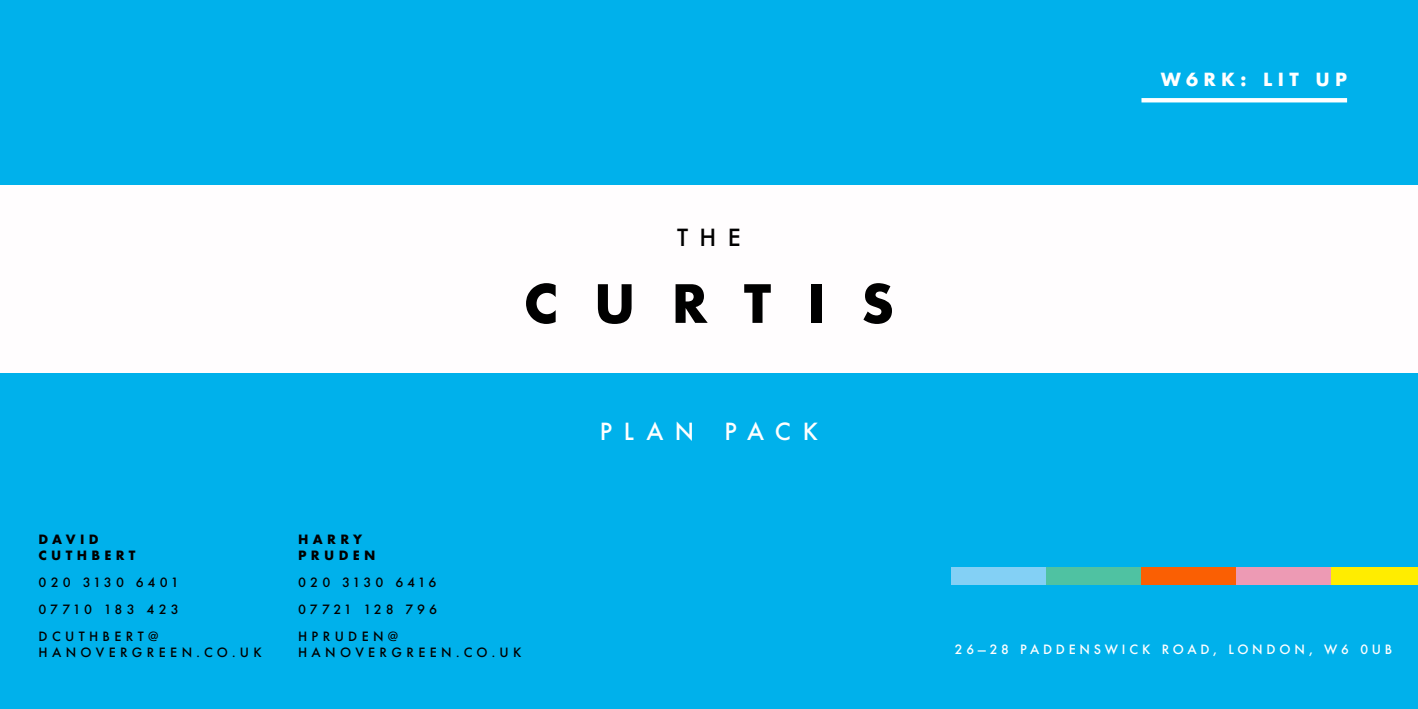
<style>
.page{position:relative;width:1418px;height:709px;background:#fff}
.page>*{position:absolute;margin:0;border:0;box-sizing:border-box;transform-origin:0 0}
.t1{font:700 51.25px "Futura";letter-spacing:.7em;color:#000}
.t2{font:500 23px "Futura";letter-spacing:.5em;color:#fff}
.t3{font:500 23px "Futura";color:#000}
.t4{font:700 17.62px "Futura";letter-spacing:.3em;color:#fff}
.t5{font:500 14.12px/26.9px "Futura PT";letter-spacing:.305em;color:#000;text-align:justify}
.t6{font:700 14.12px/16.2px "Futura PT";letter-spacing:.31em;color:#000}
.t7{font:500 12.5px "Futura";letter-spacing:.3em;color:#fff}
</style>
<div class="page">
<div style="left:0;top:0;width:1417px;height:709px;background:#00b1eb"></div>
<div style="left:0;top:185px;width:1417px;height:188px;background:#fffdfe"></div>
<svg style="left:1141px;top:98px;width:205px;height:4px"></svg>
<div style="left:1236px;top:567px;width:95px;height:17px;background:#ed9ab4"></div>
<div style="left:1331px;top:567px;width:86px;height:17px;background:#ffed00"></div>
<div style="left:1046px;top:567px;width:95px;height:17px;background:#4fc2a2"></div>
<div style="left:951px;top:567px;width:95px;height:17px;background:#83d0f5"></div>
<div style="left:1141px;top:567px;width:95px;height:17px;background:#fa5f03"></div>
<h2 class="t3" style="left:677px;top:222px;width:65px">THE</h2>
<h1 class="t1" style="left:523px;top:266px;width:372px">CURTIS</h1>
<p class="t6" style="left:39px;top:530px;width:98px">DAVID<br>CUTHBERT</p>
<p class="t5" style="left:38px;top:568px;width:142px">020 3130 6401<br>07710 183 423<br>DCUTHBERT@</p>
<p class="t5" style="left:39px;top:638px;width:225px">HANOVERGREEN.CO.UK</p>
<p class="t6" style="left:298px;top:530px;width:79px">HARRY<br>PRUDEN</p>
<p class="t5" style="left:298px;top:568px;width:141px">020 3130 6416<br>07721 128 796<br>HPRUDEN@</p>
<p class="t5" style="left:298px;top:638px;width:225px">HANOVERGREEN.CO.UK</p>
<h2 class="t2" style="left:600px;top:416px;width:96px">PLAN</h2>
<h2 class="t2" style="left:724px;top:416px;width:95px">PACK</h2>
<p class="t4" style="left:1160px;top:66px;width:188px">W6RK: LIT UP</p>
<p class="t7" style="left:954px;top:641px;width:439px">26—28 PADDENSWICK ROAD, LONDON, W6 0UB</p>
</div>
